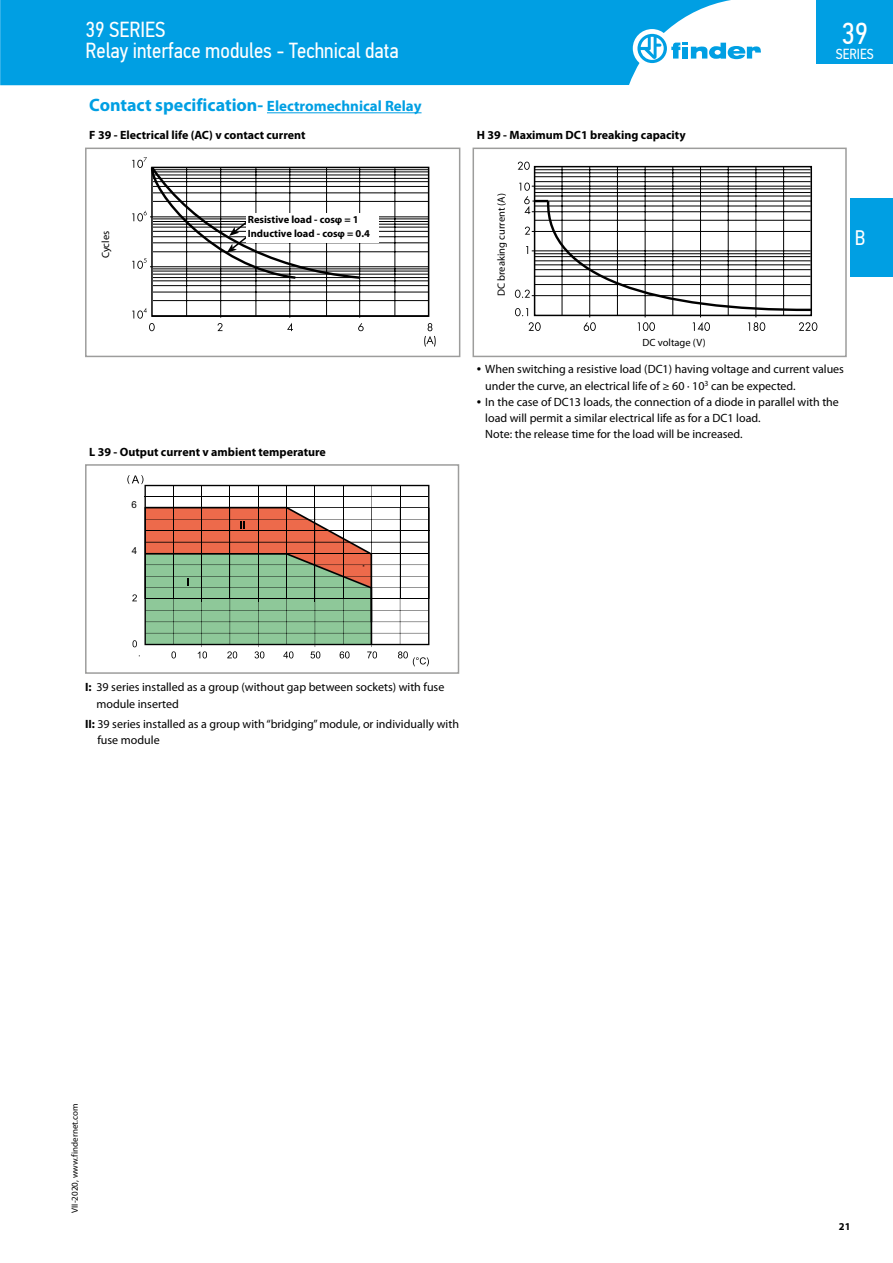
<style>
.page{position:relative;width:893px;height:1263px;background:#fff}
.page>*{position:absolute;margin:0;border:0;box-sizing:border-box;transform-origin:0 0}
.t1{font:30.3px "PF Din Text Cond Pro";color:#fff}
.t2{font:21.75px/21px "PF Din Text Cond Pro";color:#fff}
.t3{font:21px "PF Din Text Cond Pro";color:#fff}
.t4{font:700 18px "Myriad Pro";color:#009fe3}
.t5{font:14.55px "PF Din Text Cond Pro";color:#fff}
.t6{font:12px/16.2px "Myriad Pro";color:#000}
.t7{font:700 12px "Myriad Pro";color:#000}
.t8{font:700 10.5px/14.2px "Myriad Pro";color:#000}
.t9{font:10.5px "Myriad Pro";color:#000}
.t10{font:9.6px "Arial MT Std";color:#000}
.t11{font:9px "Myriad Pro";color:#000}
.s1{font-size:15px}
.s2{font-size:15.75px}
.s3{font-weight:700}
</style>
<div class="page">
<div style="left:0;top:0;width:731px;height:85px;background:#009fe3"></div>
<div style="left:633px;top:29px;width:38px;height:39px;background:#fff;border-radius:50%"></div>
<svg style="left:637px;top:34px;width:124px;height:29px"></svg>
<div style="left:816px;top:0;width:77px;height:64px;background:#009fe3"></div>
<div style="left:850px;top:198px;width:43px;height:78px;background:#009fe3"></div>
<hr style="left:267px;top:112px;width:155px;height:1px;background:#009fe3">
<hr style="left:150px;top:217px;width:279px;height:1px;background:#000">
<div style="left:151px;top:167px;width:278px;height:150px;border:2px solid #000"></div>
<hr style="left:150px;top:266px;width:279px;height:1px;background:#000">
<svg style="left:358px;top:323px;width:6px;height:8px"></svg>
<svg style="left:217px;top:323px;width:5px;height:8px"></svg>
<svg style="left:132px;top:308px;width:23px;height:23px"></svg>
<svg style="left:287px;top:323px;width:6px;height:8px"></svg>
<hr style="left:153px;top:300px;width:276px;height:1px;background:#000">
<hr style="left:153px;top:292px;width:276px;height:1px;background:#000">
<hr style="left:153px;top:285px;width:276px;height:1px;background:#000">
<hr style="left:153px;top:281px;width:276px;height:1px;background:#000">
<hr style="left:153px;top:277px;width:276px;height:1px;background:#000">
<hr style="left:153px;top:274px;width:276px;height:1px;background:#000">
<hr style="left:153px;top:271px;width:276px;height:1px;background:#000">
<hr style="left:153px;top:269px;width:276px;height:1px;background:#000">
<hr style="left:153px;top:201px;width:276px;height:1px;background:#000">
<hr style="left:153px;top:193px;width:276px;height:1px;background:#000">
<hr style="left:153px;top:186px;width:276px;height:1px;background:#000">
<hr style="left:153px;top:181px;width:276px;height:1px;background:#000">
<hr style="left:153px;top:178px;width:276px;height:1px;background:#000">
<hr style="left:153px;top:175px;width:276px;height:1px;background:#000">
<hr style="left:153px;top:172px;width:276px;height:1px;background:#000">
<hr style="left:153px;top:169px;width:276px;height:1px;background:#000">
<hr style="left:153px;top:251px;width:276px;height:1px;background:#000">
<hr style="left:153px;top:243px;width:276px;height:1px;background:#000">
<hr style="left:153px;top:236px;width:276px;height:1px;background:#000">
<hr style="left:153px;top:231px;width:276px;height:1px;background:#000">
<hr style="left:153px;top:224px;width:276px;height:1px;background:#000">
<hr style="left:153px;top:227px;width:276px;height:1px;background:#000">
<hr style="left:153px;top:221px;width:276px;height:1px;background:#000">
<hr style="left:153px;top:219px;width:276px;height:1px;background:#000">
<hr style="left:359px;top:168px;width:1px;height:150px;background:#000">
<hr style="left:289px;top:168px;width:1px;height:150px;background:#000">
<hr style="left:220px;top:168px;width:1px;height:150px;background:#000">
<hr style="left:186px;top:168px;width:1px;height:148px;background:#000">
<hr style="left:395px;top:168px;width:1px;height:148px;background:#000">
<hr style="left:326px;top:168px;width:1px;height:148px;background:#000">
<hr style="left:256px;top:168px;width:1px;height:148px;background:#000">
<svg style="left:424px;top:323px;width:12px;height:24px"></svg>
<hr style="left:152px;top:315px;width:277px;height:2px;background:#000">
<div style="left:85px;top:148px;width:375px;height:209px;border:2px solid #9d9d9c"></div>
<svg style="left:132px;top:157px;width:230px;height:123px"></svg>
<div style="left:246px;top:214px;width:132px;height:29px;background:#fff"></div>
<svg style="left:528px;top:322px;width:13px;height:9px"></svg>
<svg style="left:584px;top:322px;width:12px;height:9px"></svg>
<svg style="left:638px;top:322px;width:17px;height:9px"></svg>
<svg style="left:693px;top:322px;width:17px;height:9px"></svg>
<svg style="left:748px;top:322px;width:17px;height:9px"></svg>
<svg style="left:799px;top:322px;width:18px;height:9px"></svg>
<svg style="left:518px;top:162px;width:12px;height:8px"></svg>
<div style="left:534px;top:166px;width:278px;height:150px;border:2px solid #000"></div>
<svg style="left:515px;top:183px;width:297px;height:133px"></svg>
<hr style="left:535px;top:261px;width:276px;height:1px;background:#000">
<hr style="left:535px;top:284px;width:275px;height:1px;background:#000">
<hr style="left:532px;top:295px;width:278px;height:1px;background:#000">
<hr style="left:535px;top:276px;width:275px;height:1px;background:#000">
<hr style="left:535px;top:269px;width:276px;height:1px;background:#000">
<hr style="left:535px;top:265px;width:275px;height:1px;background:#000">
<hr style="left:535px;top:256px;width:275px;height:1px;background:#000">
<hr style="left:535px;top:253px;width:275px;height:1px;background:#000">
<hr style="left:532px;top:251px;width:278px;height:1px;background:#000">
<hr style="left:532px;top:231px;width:278px;height:1px;background:#000">
<hr style="left:535px;top:220px;width:276px;height:1px;background:#000">
<hr style="left:532px;top:211px;width:278px;height:1px;background:#000">
<hr style="left:535px;top:206px;width:276px;height:1px;background:#000">
<hr style="left:535px;top:196px;width:276px;height:1px;background:#000">
<hr style="left:535px;top:192px;width:276px;height:1px;background:#000">
<hr style="left:535px;top:189px;width:275px;height:1px;background:#000">
<hr style="left:532px;top:186px;width:278px;height:1px;background:#000">
<hr style="left:535px;top:181px;width:276px;height:1px;background:#000">
<hr style="left:535px;top:176px;width:275px;height:1px;background:#000">
<hr style="left:535px;top:173px;width:275px;height:1px;background:#000">
<hr style="left:535px;top:169px;width:275px;height:1px;background:#000">
<hr style="left:783px;top:167px;width:1px;height:148px;background:#000">
<hr style="left:756px;top:167px;width:1px;height:150px;background:#000">
<hr style="left:728px;top:167px;width:1px;height:148px;background:#000">
<hr style="left:700px;top:167px;width:1px;height:150px;background:#000">
<hr style="left:672px;top:167px;width:1px;height:148px;background:#000">
<hr style="left:645px;top:167px;width:1px;height:150px;background:#000">
<hr style="left:617px;top:167px;width:1px;height:148px;background:#000">
<hr style="left:589px;top:167px;width:1px;height:150px;background:#000">
<hr style="left:562px;top:167px;width:1px;height:148px;background:#000">
<div style="left:472px;top:148px;width:375px;height:209px;border:2px solid #9d9d9c"></div>
<hr style="left:145px;top:530px;width:285px;height:1px;background:#000">
<svg style="left:127px;top:475px;width:302px;height:191px"></svg>
<div style="left:85px;top:464px;width:374px;height:210px;border:2px solid #9d9d9c"></div>
<h2 class="t2" style="left:85px;top:19px;width:315px">39 SERIES<br>Relay interface modules - Technical data</h2>
<h3 class="t4" style="left:89px;top:93px;width:334px">Contact specification- <span class="s1">Electromechnical Relay</span></h3>
<p class="t7" style="left:89px;top:127px;width:218px">F 39 - Electrical life (AC) v contact current</p>
<p class="t7" style="left:477px;top:127px;width:210px">H 39 - Maximum DC1 breaking capacity</p>
<p class="t9" style="left:99px;top:258px;width:29px;rotate:-90deg">Cycles</p>
<p class="t8" style="left:248px;top:212px;width:124px">Resistive load - cosφ = 1<br>Inductive load - cosφ = 0.4</p>
<p class="t9" style="left:495px;top:296px;width:104px;rotate:-90deg">DC breaking current (A)</p>
<p class="t9" style="left:643px;top:335px;width:65px">DC voltage (V)</p>
<h1 class="t1" style="left:841px;top:16px;width:28px">39</h1>
<p class="t5" style="left:836px;top:45px;width:39px">SERIES</p>
<h3 class="t3" style="left:855px;top:225px;width:12px">B</h3>
<p class="t7" style="left:89px;top:444px;width:238px">L 39 - Output current v ambient temperature</p>
<p class="t10" style="left:132px;top:499px;width:7px">6</p>
<p class="t10" style="left:132px;top:545px;width:7px">4</p>
<p class="t6" style="left:485px;top:361px;width:360px;text-indent:-9px"><span class="s2">•</span> When switching a resistive load (DC1) having voltage and current values under the curve, an electrical life of ≥ 60 · 10<sup>3</sup> can be expected.</p>
<p class="t6" style="left:485px;top:393px;width:355px;text-indent:-9px"><span class="s2">•</span> In the case of DC13 loads, the connection of a diode in parallel with the load will permit a similar electrical life as for a DC1 load.<br>Note: the release time for the load will be increased.</p>
<p class="t6" style="left:96px;top:679px;width:349px;text-indent:-11px"><span class="s3">I:</span> 39 series installed as a group (without gap between sockets) with fuse module inserted</p>
<p class="t6" style="left:97px;top:716px;width:363px;text-indent:-12px"><span class="s3">II:</span> 39 series installed as a group with “bridging” module, or individually with fuse module</p>
<p class="t11" style="left:69px;top:1213px;width:110px;rotate:-90deg">VII-2020, www.findernet.com</p>
<p class="t8" style="left:839px;top:1219px;width:13px">21</p>
</div>
